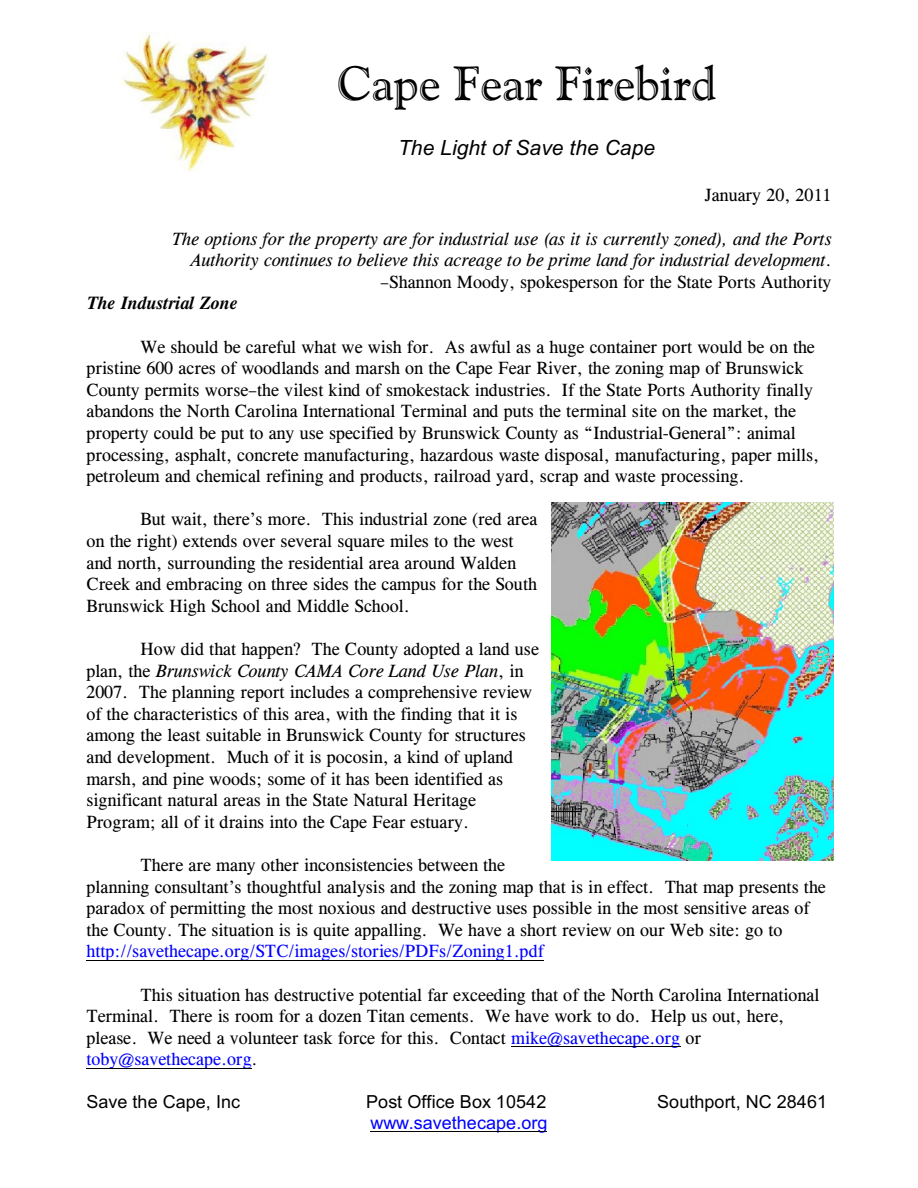
<style>
.page{position:relative;width:918px;height:1188px;background:#fff}
.page>*{position:absolute;margin:0;border:0;box-sizing:border-box;transform-origin:0 0}
.t1{font:48px "Goudy Handtooled BT";color:#000}
.t2{font:italic 21px "Arial";letter-spacing:.005em;color:#000}
.t3{font:18px/21.6px "CG Times";color:#000}
.t4{font:italic 18px/21.6px "CG Times";letter-spacing:.005em;color:#000;text-align:right}
.t5{font:18px "CG Times";letter-spacing:.005em;color:#00f}
.t6{font:18px "Arial";letter-spacing:.005em;color:#000}
.t7{font:18px "Arial";color:#00f}
.t8{font:italic 700 18px "CG Times";color:#000}
.s1{font-style:normal}
.s2{font-style:italic}
.s3{color:#00f}
</style>
<div class="page">
<hr style="left:86px;top:960px;width:458px;height:1px;background:#000">
<hr style="left:511px;top:1046px;width:169px;height:1px;background:#000">
<hr style="left:86px;top:1068px;width:166px;height:1px;background:#000">
<hr style="left:371px;top:1131px;width:176px;height:1px;background:#000">
<img style="left:122px;top:32px;width:146px;height:140px">
<img style="left:551px;top:502px;width:283px;height:358px">
<h1 class="t1" style="left:337px;top:64px;width:380px">Cape Fear Firebird</h1>
<p class="t2" style="left:398px;top:140px;width:258px">The Light of Save the Cape</p>
<p class="t3" style="left:705px;top:186px;width:128px">January 20, 2011</p>
<p class="t4" style="left:172px;top:230px;width:661px">The options for the property are for industrial use (as it is currently zoned), and the Ports<br>Authority continues to believe this acreage to be prime land for industrial development<span class="s1">. –Shannon Moody, spokesperson for the State Ports Authority</span></p>
<p class="t8" style="left:86px;top:297px;width:153px">The Industrial Zone</p>
<p class="t3" style="left:86px;top:338px;width:734px;text-indent:54px">We should be careful what we wish for. As awful as a huge container port would be on the pristine 600 acres of woodlands and marsh on the Cape Fear River, the zoning map of Brunswick County permits worse–the vilest kind of smokestack industries. If the State Ports Authority finally abandons the North Carolina International Terminal and puts the terminal site on the market, the property could be put to any use specified by Brunswick County as “Industrial-General”: animal processing, asphalt, concrete manufacturing, hazardous waste disposal, manufacturing, paper mills, petroleum and chemical refining and products, railroad yard, scrap and waste processing.</p>
<p class="t3" style="left:86px;top:510px;width:453px;text-indent:54px">But wait, there’s more. This industrial zone (red area on the right) extends over several square miles to the west and north, surrounding the residential area around Walden Creek and embracing on three sides the campus for the South Brunswick High School and Middle School.</p>
<p class="t3" style="left:86px;top:640px;width:454px;text-indent:54px">How did that happen? The County adopted a land use plan, the <span class="s2">Brunswick County CAMA Core Land Use Plan</span>, in 2007. The planning report includes a comprehensive review of the characteristics of this area, with the finding that it is among the least suitable in Brunswick County for structures and development. Much of it is pocosin, a kind of upland marsh, and pine woods; some of it has been identified as significant natural areas in the State Natural Heritage Program; all of it drains into the Cape Fear estuary.</p>
<p class="t3" style="left:86px;top:856px;width:741px;text-indent:54px">There are many other inconsistencies between the<br>planning consultant’s thoughtful analysis and the zoning map that is in effect. That map presents the paradox of permitting the most noxious and destructive uses possible in the most sensitive areas of the County. The situation is is quite appalling. We have a short review on our Web site: go to</p>
<p class="t5" style="left:86px;top:945px;width:459px">http://savethecape.org/STC/images/stories/PDFs/Zoning1.pdf</p>
<p class="t3" style="left:86px;top:986px;width:735px;text-indent:54px">This situation has destructive potential far exceeding that of the North Carolina International Terminal. There is room for a dozen Titan cements. We have work to do. Help us out, here, please. We need a volunteer task force for this. Contact <span class="s3">mike@savethecape.org</span> or <span class="s3">toby@savethecape.org</span>.</p>
<p class="t6" style="left:86px;top:1095px;width:155px">Save the Cape, Inc</p>
<p class="t6" style="left:366px;top:1095px;width:182px">Post Office Box 10542</p>
<p class="t6" style="left:657px;top:1095px;width:171px">Southport, NC 28461</p>
<p class="t7" style="left:371px;top:1116px;width:178px">www.savethecape.org</p>
</div>
